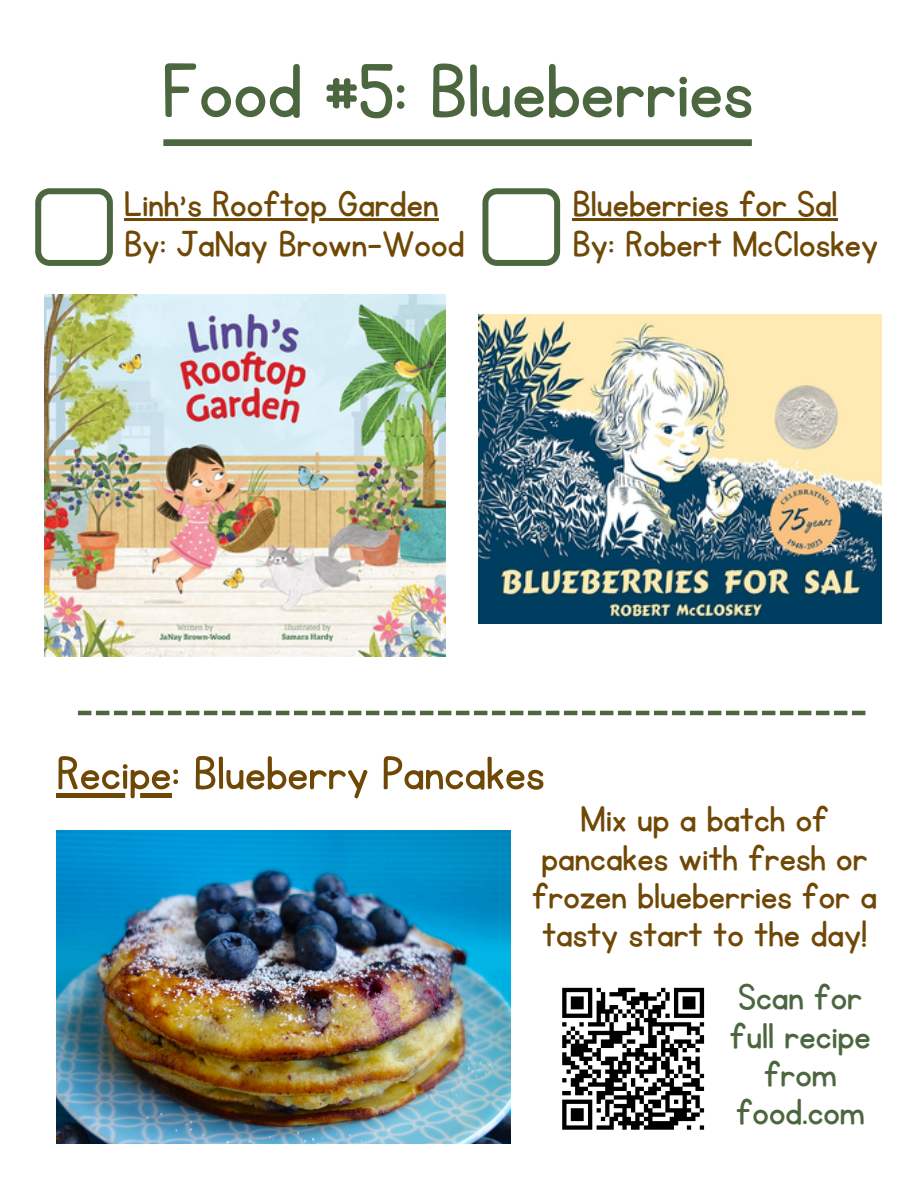
<style>
.page{position:relative;width:918px;height:1188px;background:#fff}
.page>*{position:absolute;margin:0;border:0;box-sizing:border-box;transform-origin:0 0}
.t1{font:87px "KG Primary Penmanship";color:#4c6740}
.t2{font:54px "KG Primary Penmanship";color:#704806}
.t3{font:42px/38.4px "KG Primary Penmanship";color:#704806;text-align:center}
.t4{font:42px/38.4px "KG Primary Penmanship";color:#4c6740;text-align:center}
</style>
<div class="page">
<div style="left:163px;top:139px;width:589px;height:7px;background:#4c6740"></div>
<svg style="left:35px;top:188px;width:78px;height:78px"></svg>
<svg style="left:482px;top:188px;width:78px;height:78px"></svg>
<hr style="left:78px;top:711px;width:13px;height:4px;background:#4c6740">
<hr style="left:96px;top:711px;width:13px;height:4px;background:#4c6740">
<hr style="left:114px;top:711px;width:13px;height:4px;background:#4c6740">
<hr style="left:132px;top:711px;width:13px;height:4px;background:#4c6740">
<hr style="left:150px;top:711px;width:13px;height:4px;background:#4c6740">
<hr style="left:168px;top:711px;width:13px;height:4px;background:#4c6740">
<hr style="left:186px;top:711px;width:13px;height:4px;background:#4c6740">
<hr style="left:204px;top:711px;width:13px;height:4px;background:#4c6740">
<hr style="left:222px;top:711px;width:13px;height:4px;background:#4c6740">
<hr style="left:240px;top:711px;width:13px;height:4px;background:#4c6740">
<hr style="left:258px;top:711px;width:13px;height:4px;background:#4c6740">
<hr style="left:276px;top:711px;width:13px;height:4px;background:#4c6740">
<hr style="left:294px;top:711px;width:13px;height:4px;background:#4c6740">
<hr style="left:312px;top:711px;width:13px;height:4px;background:#4c6740">
<hr style="left:330px;top:711px;width:13px;height:4px;background:#4c6740">
<hr style="left:348px;top:711px;width:13px;height:4px;background:#4c6740">
<hr style="left:366px;top:711px;width:13px;height:4px;background:#4c6740">
<hr style="left:384px;top:711px;width:13px;height:4px;background:#4c6740">
<hr style="left:402px;top:711px;width:13px;height:4px;background:#4c6740">
<hr style="left:420px;top:711px;width:13px;height:4px;background:#4c6740">
<hr style="left:438px;top:711px;width:13px;height:4px;background:#4c6740">
<hr style="left:456px;top:711px;width:13px;height:4px;background:#4c6740">
<hr style="left:474px;top:711px;width:13px;height:4px;background:#4c6740">
<hr style="left:492px;top:711px;width:13px;height:4px;background:#4c6740">
<hr style="left:510px;top:711px;width:13px;height:4px;background:#4c6740">
<hr style="left:528px;top:711px;width:13px;height:4px;background:#4c6740">
<hr style="left:546px;top:711px;width:13px;height:4px;background:#4c6740">
<hr style="left:564px;top:711px;width:13px;height:4px;background:#4c6740">
<hr style="left:582px;top:711px;width:13px;height:4px;background:#4c6740">
<hr style="left:600px;top:711px;width:13px;height:4px;background:#4c6740">
<hr style="left:618px;top:711px;width:13px;height:4px;background:#4c6740">
<hr style="left:636px;top:711px;width:13px;height:4px;background:#4c6740">
<hr style="left:654px;top:711px;width:13px;height:4px;background:#4c6740">
<hr style="left:672px;top:711px;width:13px;height:4px;background:#4c6740">
<hr style="left:690px;top:711px;width:13px;height:4px;background:#4c6740">
<hr style="left:708px;top:711px;width:13px;height:4px;background:#4c6740">
<hr style="left:726px;top:711px;width:13px;height:4px;background:#4c6740">
<hr style="left:744px;top:711px;width:13px;height:4px;background:#4c6740">
<hr style="left:762px;top:711px;width:13px;height:4px;background:#4c6740">
<hr style="left:780px;top:711px;width:13px;height:4px;background:#4c6740">
<hr style="left:798px;top:711px;width:13px;height:4px;background:#4c6740">
<hr style="left:816px;top:711px;width:13px;height:4px;background:#4c6740">
<hr style="left:834px;top:711px;width:13px;height:4px;background:#4c6740">
<hr style="left:852px;top:711px;width:13px;height:4px;background:#4c6740">
<svg style="left:562px;top:987px;width:143px;height:143px"></svg>
<img style="left:479px;top:315px;width:403px;height:308px">
<img style="left:45px;top:295px;width:400px;height:362px">
<img style="left:56px;top:831px;width:455px;height:312px">
<hr style="left:124px;top:218px;width:315px;height:2px;background:#704806">
<hr style="left:573px;top:218px;width:265px;height:2px;background:#704806">
<div style="left:56px;top:793px;width:116px;height:5px;background:#704806"></div>
<h1 class="t1" style="left:161px;top:49px;width:593px">Food #5: Blueberries</h1>
<p class="t3" style="left:124px;top:186px;width:316px">Linh’s Rooftop Garden</p>
<p class="t3" style="left:124px;top:226px;width:342px">By: JaNay Brown-Wood</p>
<p class="t3" style="left:573px;top:186px;width:267px">Blueberries for Sal</p>
<p class="t3" style="left:573px;top:226px;width:307px">By: Robert McCloskey</p>
<p class="t2" style="left:56px;top:747px;width:490px">Recipe: Blueberry Pancakes</p>
<p class="t3" style="left:532px;top:801px;width:347px">Mix up a batch of pancakes with fresh or frozen blueberries for a tasty start to the day!</p>
<h2 class="t4" style="left:730px;top:979px;width:142px">Scan for full recipe from food.com</h2>
</div>
